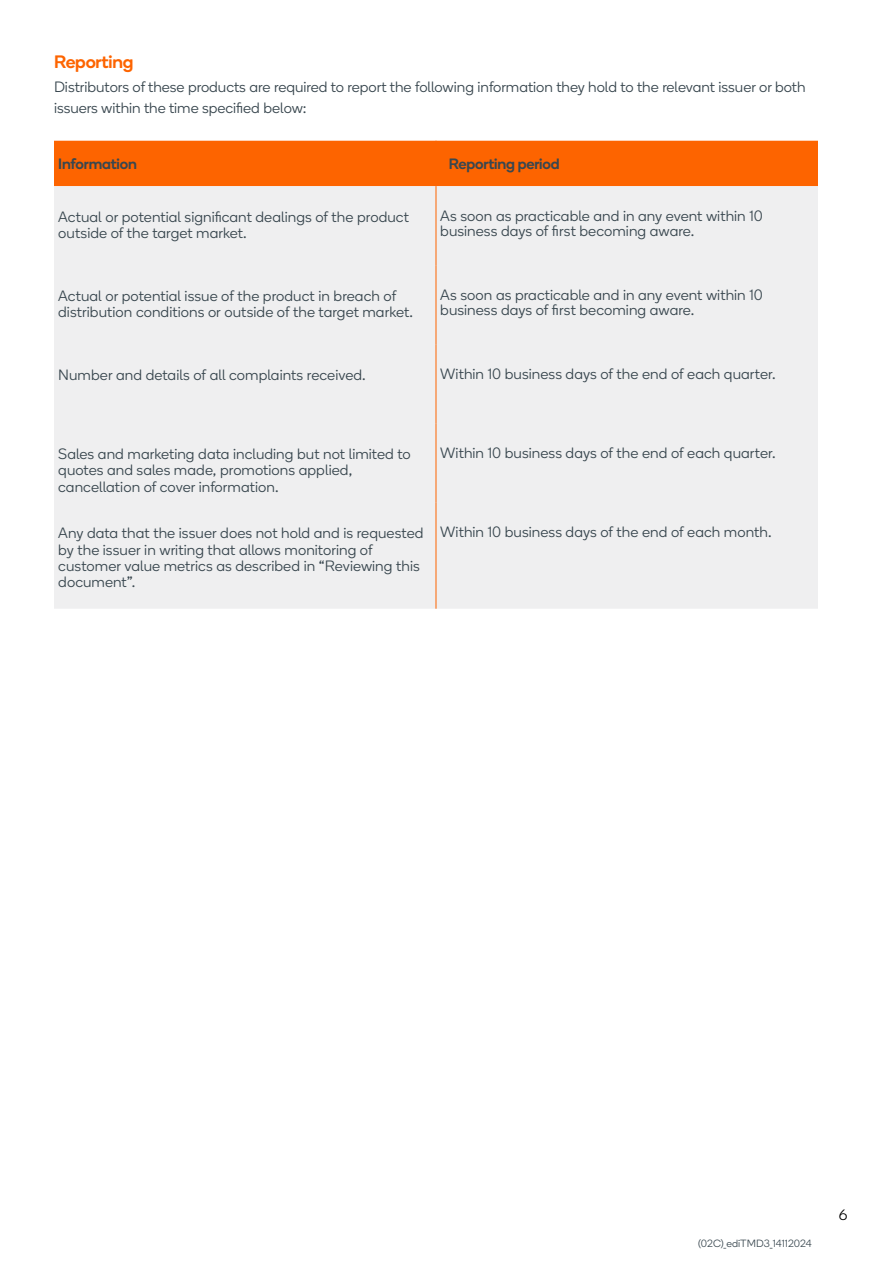
<style>
.page{position:relative;width:893px;height:1263px;background:#fff}
.page>*{position:absolute;margin:0;border:0;box-sizing:border-box;transform-origin:0 0}
.t1{font:500 18px "Fresh Sans";letter-spacing:-.01em;color:#fd6400}
.t2{font:15px/16.2px "Fresh Sans";letter-spacing:.005em;color:#39474f}
.t3{font:500 15px "Fresh Sans";letter-spacing:-.01em;color:#39474f}
.t4{font:15px "Fresh Sans";color:#000}
.t5{font:10.5px "Fresh Sans";color:#39474f}
</style>
<div class="page">
<div style="left:54px;top:141px;width:764px;height:45px;background:#fd6400"></div>
<div style="left:54px;top:186px;width:764px;height:423px;background:#efeff0"></div>
<hr style="left:436px;top:141px;width:1px;height:45px;background:#fd6400">
<hr style="left:436px;top:186px;width:1px;height:79px;background:#fd6400">
<hr style="left:436px;top:265px;width:1px;height:79px;background:#fd6400">
<hr style="left:436px;top:344px;width:1px;height:79px;background:#fd6400">
<hr style="left:436px;top:423px;width:1px;height:80px;background:#fd6400">
<hr style="left:436px;top:503px;width:1px;height:106px;background:#fd6400">
<p class="t1" style="left:54px;top:49px;width:81px">Reporting</p>
<p class="t2" style="left:54px;top:76px;width:753px;line-height:21.6px">Distributors of these products are required to report the following information they hold to the relevant issuer or both issuers within the time specified below:</p>
<p class="t3" style="left:58px;top:154px;width:80px">Information</p>
<p class="t3" style="left:449px;top:154px;width:112px">Reporting period</p>
<p class="t2" style="left:58px;top:209px;width:352px">Actual or potential significant dealings of the product outside of the target market.</p>
<p class="t2" style="left:440px;top:209px;width:324px;line-height:15px">As soon as practicable and in any event within 10 business days of first becoming aware.</p>
<p class="t2" style="left:58px;top:288px;width:356px">Actual or potential issue of the product in breach of distribution conditions or outside of the target market.</p>
<p class="t2" style="left:440px;top:288px;width:324px;line-height:15px">As soon as practicable and in any event within 10 business days of first becoming aware.</p>
<p class="t2" style="left:58px;top:367px;width:309px">Number and details of all complaints received.</p>
<p class="t2" style="left:440px;top:366px;width:337px">Within 10 business days of the end of each quarter.</p>
<p class="t2" style="left:58px;top:446px;width:354px">Sales and marketing data including but not limited to quotes and sales made, promotions applied, cancellation of cover information.</p>
<p class="t2" style="left:440px;top:445px;width:337px">Within 10 business days of the end of each quarter.</p>
<p class="t2" style="left:58px;top:525px;width:367px">Any data that the issuer does not hold and is requested by the issuer in writing that allows monitoring of customer value metrics as described in “Reviewing this document”.</p>
<p class="t2" style="left:440px;top:524px;width:333px">Within 10 business days of the end of each month.</p>
<p class="t5" style="left:698px;top:1237px;width:115px">(02C)_ediTMD3_14112024</p>
<p class="t4" style="left:839px;top:1206px;width:10px">6</p>
</div>
